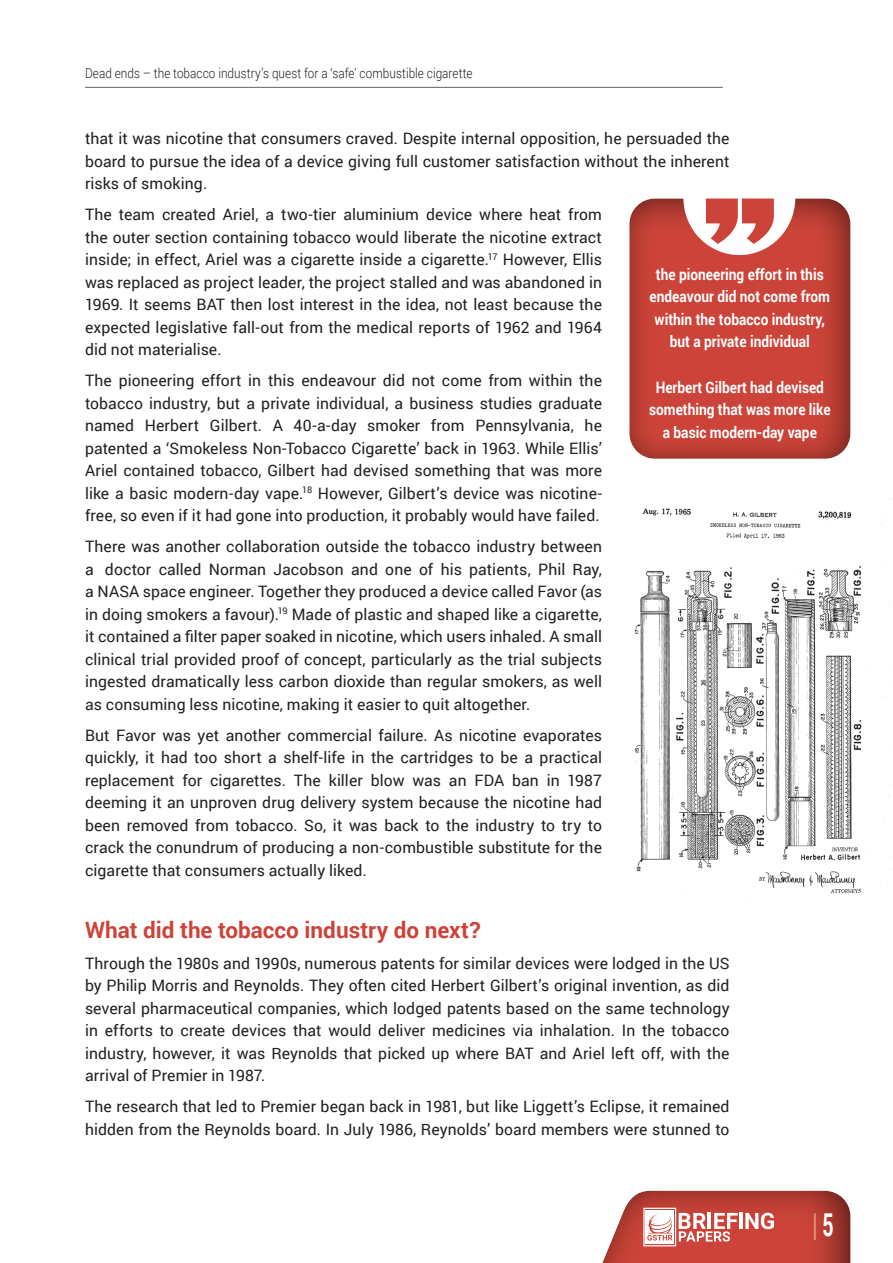
<style>
.page{position:relative;width:893px;height:1263px;background:#fff}
.page>*{position:absolute;margin:0;border:0;box-sizing:border-box;transform-origin:0 0}
.t1{font:700 31.5px "Roboto";color:#e29a86;scale:.62 1}
.t2{font:700 22.5px "Roboto";color:#cc4439}
.t3{font:15.75px/22.5px "Roboto";letter-spacing:.005em;color:#231f20;text-align:justify}
.t4{font:700 15.75px/22.5px "Roboto";color:#fff;text-align:center;scale:.87 1}
.t5{font:300 13.5px "Roboto";letter-spacing:.005em;color:#231f20;scale:.87 1}
.s1{color:#fff}
</style>
<div class="page">
<div style="left:569px;top:1184px;width:282px;height:79px;background:#231f20;opacity:.8"></div>
<svg style="left:572px;top:1191px;width:278px;height:72px"></svg>
<hr style="left:85px;top:87px;width:638px;height:1px;background:#6c6d70">
<div style="left:626px;top:192px;width:225px;height:267px;background:#231f20;opacity:.6"></div>
<svg style="left:683px;top:198px;width:112px;height:57px"></svg>
<img style="left:630px;top:503px;width:262px;height:396px">
<p class="t5" style="left:85px;top:64px;width:447px">Dead ends – the tobacco industry’s quest for a ‘safe’ combustible cigarette</p>
<p class="t3" style="left:85px;top:127px;width:646px">that it was nicotine that consumers craved. Despite internal opposition, he persuaded the board to pursue the idea of a device giving full customer satisfaction without the inherent risks of smoking.</p>
<p class="t3" style="left:85px;top:203px;width:518px">The team created Ariel, a two-tier aluminium device where heat from the outer section containing tobacco would liberate the nicotine extract inside; in effect, Ariel was a cigarette inside a cigarette.<sup>17</sup> However, Ellis was replaced as project leader, the project stalled and was abandoned in 1969. It seems BAT then lost interest in the idea, not least because the expected legislative fall-out from the medical reports of 1962 and 1964 did not materialise.</p>
<p class="t3" style="left:85px;top:369px;width:518px">The pioneering effort in this endeavour did not come from within the tobacco industry, but a private individual, a business studies graduate named Herbert Gilbert. A 40-a-day smoker from Pennsylvania, he patented a ‘Smokeless Non-Tobacco Cigarette’ back in 1963. While Ellis’ Ariel contained tobacco, Gilbert had devised something that was more like a basic modern-day vape.<sup>18</sup> However, Gilbert’s device was nicotine&shy;free, so even if it had gone into production, it probably would have failed.</p>
<p class="t3" style="left:85px;top:535px;width:518px">There was another collaboration outside the tobacco industry between a doctor called Norman Jacobson and one of his patients, Phil Ray, a NASA space engineer. Together they produced a device called Favor (as in doing smokers a favour).<sup>19</sup> Made of plastic and shaped like a cigarette, it contained a filter paper soaked in nicotine, which users inhaled. A small clinical trial provided proof of concept, particularly as the trial subjects ingested dramatically less carbon dioxide than regular smokers, as well as consuming less nicotine, making it easier to quit altogether.</p>
<p class="t3" style="left:85px;top:723px;width:518px">But Favor was yet another commercial failure. As nicotine evaporates quickly, it had too short a shelf-life in the cartridges to be a practical replacement for cigarettes. The killer blow was an FDA ban in 1987 deeming it an unproven drug delivery system because the nicotine had been removed from tobacco. So, it was back to the industry to try to crack the conundrum of producing a non-combustible substitute for the cigarette that consumers actually liked.</p>
<p class="t4" style="left:650px;top:262px;width:209px">the pioneering effort in this endeavour did not come from within the tobacco industry, but a private individual</p>
<p class="t4" style="left:649px;top:375px;width:210px">Herbert Gilbert had devised something that was more like a basic modern-day vape</p>
<p class="t2" style="left:85px;top:914px;width:397px">What did the tobacco industry do next?</p>
<p class="t3" style="left:85px;top:951px;width:646px">Through the 1980s and 1990s, numerous patents for similar devices were lodged in the US by Philip Morris and Reynolds. They often cited Herbert Gilbert’s original invention, as did several pharmaceutical companies, which lodged patents based on the same technology in efforts to create devices that would deliver medicines via inhalation. In the tobacco industry, however, it was Reynolds that picked up where BAT and Ariel left off, with the arrival of Premier in 1987.</p>
<p class="t3" style="left:85px;top:1095px;width:646px">The research that led to Premier began back in 1981, but like Liggett’s Eclipse, it remained hidden from the Reynolds board. In July 1986, Reynolds’ board members were stunned to</p>
<h1 class="t1" style="left:812px;top:1202px;width:35px">| <span class="s1">5</span></h1>
</div>
